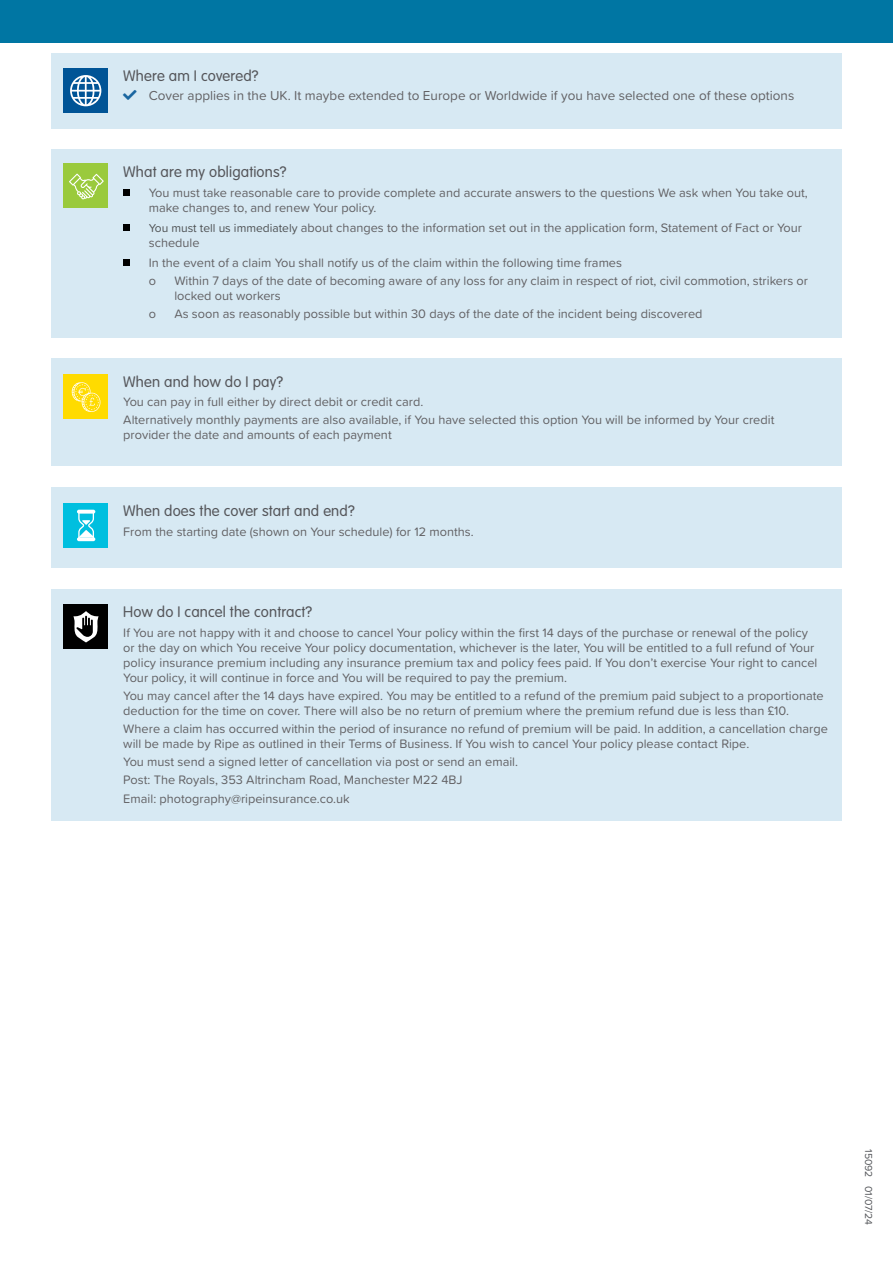
<style>
.page{position:relative;width:893px;height:1263px;background:#fff}
.page>*{position:absolute;margin:0;border:0;box-sizing:border-box;transform-origin:0 0}
.t1{font:300 15px "VAG Rounded Std";letter-spacing:.01em;color:#55565a}
.t2{font:13.5px "Proxima Soft";color:#626164}
.t3{font:12.75px/15px "Proxima Soft";color:#626164}
.t4{font:10.5px "Proxima Soft";color:#54565a}
.s1{font-size:12px;color:#4f5254}
</style>
<div class="page">
<div style="left:0;top:0;width:893px;height:43px;background:#0076a3"></div>
<div style="left:52px;top:54px;width:790px;height:75px;background:#d7e9f3"></div>
<div style="left:52px;top:149px;width:790px;height:188px;background:#d7e9f3"></div>
<div style="left:52px;top:358px;width:790px;height:108px;background:#d7e9f3"></div>
<div style="left:52px;top:487px;width:790px;height:81px;background:#d7e9f3"></div>
<div style="left:52px;top:589px;width:790px;height:232px;background:#d7e9f3"></div>
<div style="left:64px;top:163px;width:44px;height:44px;background:#9aca3c"></div>
<svg style="left:69px;top:174px;width:35px;height:25px"></svg>
<div style="left:64px;top:375px;width:44px;height:44px;background:#ffdb00"></div>
<svg style="left:72px;top:382px;width:28px;height:30px"></svg>
<div style="left:64px;top:503px;width:44px;height:44px;background:#00bfdf"></div>
<hr style="left:77px;top:537px;width:18px;height:4px;background:#fff;border-radius:2px">
<hr style="left:77px;top:510px;width:18px;height:4px;background:#fff;border-radius:2px">
<svg style="left:78px;top:513px;width:16px;height:25px"></svg>
<div style="left:64px;top:604px;width:44px;height:44px;background:#000"></div>
<svg style="left:73px;top:611px;width:26px;height:31px"></svg>
<div style="left:123px;top:189px;width:7px;height:7px;background:#000"></div>
<div style="left:123px;top:224px;width:7px;height:7px;background:#000"></div>
<div style="left:123px;top:259px;width:7px;height:7px;background:#000"></div>
<div style="left:64px;top:68px;width:44px;height:44px;background:#005496"></div>
<svg style="left:70px;top:75px;width:31px;height:31px"></svg>
<p class="t1" style="left:123px;top:67px;width:137px">Where am I covered?</p>
<p class="t2" style="left:149px;top:85px;width:647px">Cover applies in the UK. It maybe extended to Europe or Worldwide if you have selected one of these options</p>
<p class="t1" style="left:123px;top:163px;width:165px">What are my obligations?</p>
<p class="t3" style="left:149px;top:185px;width:660px">You must take reasonable care to provide complete and accurate answers to the questions We ask when You take out, make changes to, and renew Your policy.</p>
<p class="t3" style="left:149px;top:220px;width:655px"><span class="s1">You must tell us immediately</span> about changes to the information set out in the application form, Statement of Fact or Your schedule</p>
<p class="t3" style="left:149px;top:253px;width:475px;line-height:18.1px">In the event of a claim You shall notify us of the claim within the following time frames o</p>
<p class="t3" style="left:174px;top:273px;width:635px">Within 7 days of the date of becoming aware of any loss for any claim in respect of riot, civil commotion, strikers or locked out workers</p>
<p class="t3" style="left:149px;top:306px;width:9px">o</p>
<p class="t3" style="left:174px;top:306px;width:530px">As soon as reasonably possible but within 30 days of the date of the incident being discovered</p>
<p class="t1" style="left:123px;top:373px;width:161px">When and how do I pay?</p>
<p class="t3" style="left:123px;top:392px;width:653px;line-height:18.1px">You can pay in full either by direct debit or credit card.<br>Alternatively monthly payments are also available, if You have selected this option You will be informed by Your credit</p>
<p class="t3" style="left:123px;top:427px;width:270px">provider the date and amounts of each payment</p>
<p class="t1" style="left:123px;top:503px;width:233px">When does the cover start and end?</p>
<p class="t3" style="left:123px;top:523px;width:352px">From the starting date (shown on Your schedule) for 12 months.</p>
<p class="t1" style="left:123px;top:603px;width:190px">How do I cancel the contract?</p>
<p class="t3" style="left:123px;top:624px;width:696px">If You are not happy with it and choose to cancel Your policy within the first 14 days of the purchase or renewal of the policy or the day on which You receive Your policy documentation, whichever is the later, You will be entitled to a full refund of Your policy insurance premium including any insurance premium tax and policy fees paid. If You don’t exercise Your right to cancel Your policy, it will continue in force and You will be required to pay the premium.</p>
<p class="t3" style="left:123px;top:687px;width:702px">You may cancel after the 14 days have expired. You may be entitled to a refund of the premium paid subject to a proportionate deduction for the time on cover. There will also be no return of premium where the premium refund due is less than £10.</p>
<p class="t3" style="left:123px;top:720px;width:706px">Where a claim has occurred within the period of insurance no refund of premium will be paid. In addition, a cancellation charge will be made by Ripe as outlined in their Terms of Business. If You wish to cancel Your policy please contact Ripe.</p>
<p class="t3" style="left:123px;top:752px;width:396px;line-height:18.1px">You must send a signed letter of cancellation via post or send an email.<br>Post: The Royals, 353 Altrincham Road, Manchester M22 4BJ<br>Email: photography@ripeinsurance.co.uk</p>
<p class="t4" style="left:876px;top:1149px;width:77px;rotate:90deg">15092 01/07/24</p>
</div>
